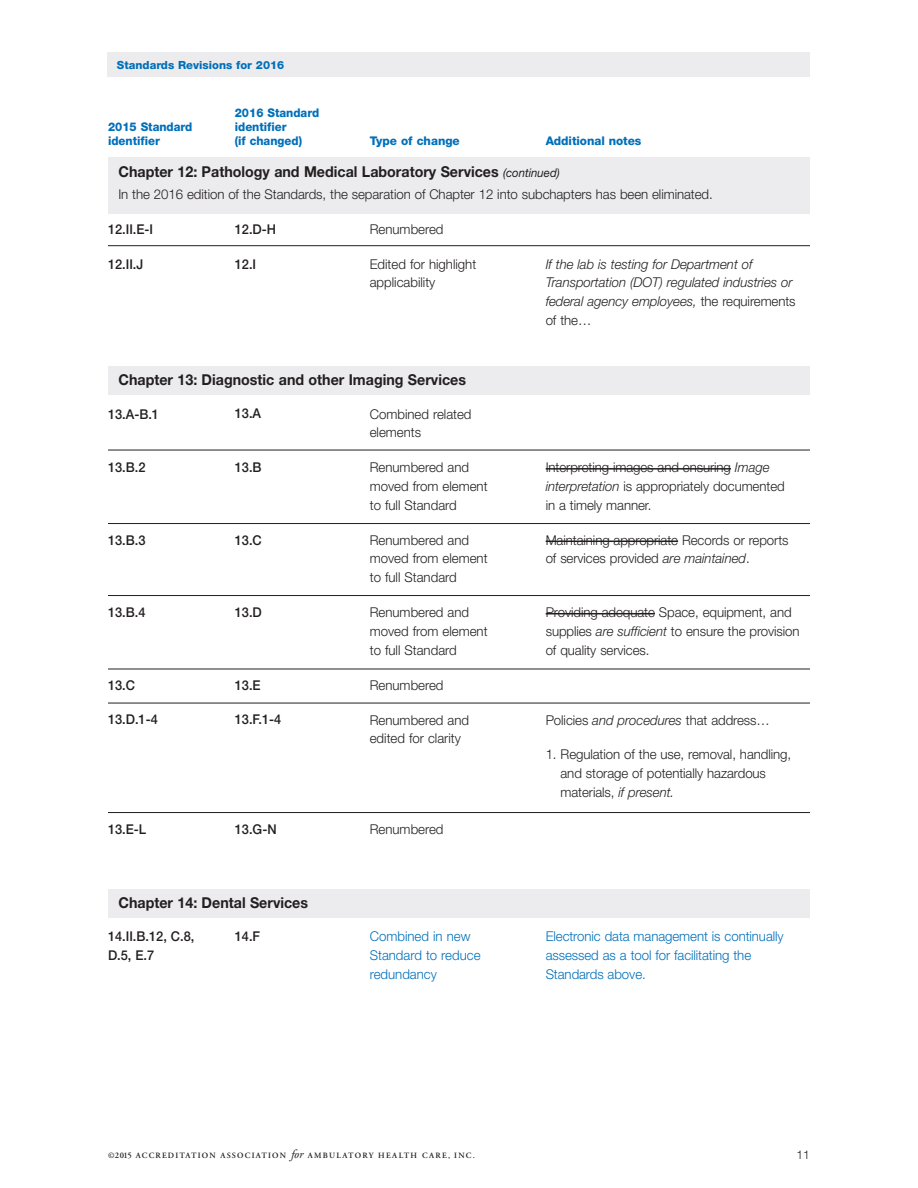
<style>
.page{position:relative;width:918px;height:1188px;background:#fff}
.page>*{position:absolute;margin:0;border:0;box-sizing:border-box;transform-origin:0 0}
.t1{font:700 15px "Helvetica Neue LT Std";color:#231f20;scale:.95 1}
.t2{font:300 13.5px/18.8px "Helvetica Neue LT Std";letter-spacing:-.005em;color:#231f20}
.t3{font:500 13.5px/18.8px "Helvetica Neue LT Std";color:#231f20;scale:.95 1}
.t4{font:300 13.5px/18.8px "Helvetica Neue LT Std";letter-spacing:-.005em;color:#006fba}
.t5{font:italic 300 13.5px/18.8px "Helvetica Neue LT Std";letter-spacing:-.005em;color:#231f20}
.t6{font:800 12px/14.4px "Helvetica Neue LT Std";color:#006fba;scale:.95 1}
.t7{font:800 12px "Helvetica Neue LT Std";color:#006fba}
.t8{font:300 12px "Helvetica Neue LT Std";color:#231f20}
.t9{font:800 11.25px "Helvetica Neue LT Std";color:#006fba}
.t10{font:600 8.1px "Adobe Garamond Pro";letter-spacing:.15em;color:#231f20}
.s1{font-weight:400;font-style:italic;font-size:12px}
.s2{font-style:normal}
.s3{font-style:italic}
.s4{font-size:8.55px}
.s5{font-weight:400;font-style:italic;font-size:12.3px}
</style>
<div class="page">
<hr style="left:546px;top:468px;width:185px;height:2px;background:#231f20">
<hr style="left:546px;top:541px;width:132px;height:1px;background:#231f20">
<hr style="left:546px;top:613px;width:109px;height:1px;background:#231f20">
<hr style="left:108px;top:450px;width:702px;height:1px;background:#231f20">
<hr style="left:108px;top:245px;width:702px;height:1px;background:#231f20">
<hr style="left:108px;top:523px;width:702px;height:1px;background:#231f20">
<hr style="left:108px;top:595px;width:702px;height:1px;background:#231f20">
<hr style="left:108px;top:669px;width:702px;height:1px;background:#231f20">
<hr style="left:108px;top:703px;width:702px;height:1px;background:#231f20">
<hr style="left:108px;top:812px;width:702px;height:1px;background:#231f20">
<div style="left:108px;top:366px;width:702px;height:29px;background:#ececee"></div>
<div style="left:108px;top:889px;width:702px;height:28px;background:#ececee"></div>
<div style="left:108px;top:52px;width:702px;height:25px;background:#ececee"></div>
<div style="left:108px;top:157px;width:702px;height:57px;background:#ececee"></div>
<p class="t9" style="left:117px;top:61px;width:169px">Standards Revisions for 2016</p>
<p class="t6" style="left:108px;top:121px;width:90px">2015 Standard identifier</p>
<p class="t6" style="left:235px;top:106px;width:90px">2016 Standard identifier<br>(if changed)</p>
<p class="t7" style="left:370px;top:137px;width:92px">Type of change</p>
<p class="t7" style="left:546px;top:137px;width:97px">Additional notes</p>
<p class="t1" style="left:119px;top:167px;width:466px">Chapter 12: Pathology and Medical Laboratory Services <span class="s1">(continued)</span></p>
<p class="t2" style="left:118px;top:186px;width:596px">In the 2016 edition of the Standards, the separation of Chapter 12 into subchapters has been eliminated.</p>
<p class="t3" style="left:108px;top:221px;width:49px">12.II.E-I</p>
<p class="t3" style="left:108px;top:256px;width:39px">12.II.J</p>
<p class="t3" style="left:235px;top:221px;width:45px">12.D-H</p>
<p class="t3" style="left:235px;top:256px;width:24px">12.I</p>
<p class="t2" style="left:370px;top:221px;width:75px">Renumbered</p>
<p class="t2" style="left:370px;top:256px;width:108px">Edited for highlight applicability</p>
<p class="t5" style="left:546px;top:256px;width:251px">If the lab is testing for Department of Transportation (DOT) regulated industries or federal agency employees, <span class="s2">the requirements of the…</span></p>
<p class="t1" style="left:119px;top:375px;width:367px">Chapter 13: Diagnostic and other Imaging Services</p>
<p class="t3" style="left:108px;top:406px;width:55px">13.A-B.1</p>
<p class="t3" style="left:235px;top:406px;width:29px">13.A</p>
<p class="t3" style="left:108px;top:459px;width:41px">13.B.2</p>
<p class="t3" style="left:235px;top:459px;width:30px">13.B</p>
<p class="t3" style="left:108px;top:532px;width:41px">13.B.3</p>
<p class="t3" style="left:235px;top:532px;width:30px">13.C</p>
<p class="t3" style="left:108px;top:604px;width:41px">13.B.4</p>
<p class="t3" style="left:235px;top:604px;width:30px">13.D</p>
<p class="t3" style="left:108px;top:677px;width:30px">13.C</p>
<p class="t3" style="left:108px;top:712px;width:54px">13.D.1-4</p>
<p class="t3" style="left:235px;top:677px;width:29px">13.E</p>
<p class="t3" style="left:235px;top:712px;width:51px">13.F.1-4</p>
<p class="t3" style="left:108px;top:822px;width:42px">13.E-L</p>
<p class="t3" style="left:235px;top:822px;width:46px">13.G-N</p>
<p class="t1" style="left:119px;top:897px;width:201px">Chapter 14: Dental Services</p>
<p class="t2" style="left:370px;top:406px;width:103px">Combined related elements</p>
<p class="t2" style="left:370px;top:459px;width:119px">Renumbered and moved from element to full Standard</p>
<p class="t2" style="left:370px;top:532px;width:119px">Renumbered and moved from element to full Standard</p>
<p class="t2" style="left:370px;top:604px;width:119px">Renumbered and moved from element to full Standard</p>
<p class="t2" style="left:370px;top:677px;width:75px">Renumbered</p>
<p class="t2" style="left:370px;top:712px;width:101px">Renumbered and edited for clarity</p>
<p class="t2" style="left:370px;top:822px;width:75px">Renumbered</p>
<p class="t2" style="left:546px;top:459px;width:241px">Interpreting images and ensuring <span class="s3">Image interpretation</span> is appropriately documented in a timely manner.</p>
<p class="t2" style="left:546px;top:532px;width:244px">Maintaining appropriate Records or reports of services provided <span class="s3">are maintained</span>.</p>
<p class="t2" style="left:546px;top:604px;width:256px">Providing adequate Space, equipment, and supplies <span class="s3">are sufficient</span> to ensure the provision of quality services.</p>
<p class="t2" style="left:546px;top:712px;width:226px">Policies <span class="s3">and procedures</span> that address…</p>
<p class="t2" style="left:561px;top:747px;width:232px;text-indent:-15px">1. Regulation of the use, removal, handling, and storage of potentially hazardous materials, <span class="s3">if present.</span></p>
<p class="t3" style="left:108px;top:928px;width:92px">14.II.B.12, C.8,<br>D.5, E.7</p>
<p class="t3" style="left:235px;top:928px;width:28px">14.F</p>
<p class="t4" style="left:370px;top:928px;width:112px">Combined in new<br>Standard to reduce redundancy</p>
<p class="t4" style="left:546px;top:928px;width:240px">Electronic data management is continually assessed as a tool for facilitating the<br>Standards above.</p>
<p class="t10" style="left:108px;top:1152px;width:368px">©<span class="s4">2015</span> ACCREDITATION ASSOCIATION <span class="s5">for</span> AMBULATORY HEALTH CARE, INC.</p>
<p class="t8" style="left:797px;top:1151px;width:15px">11</p>
</div>
